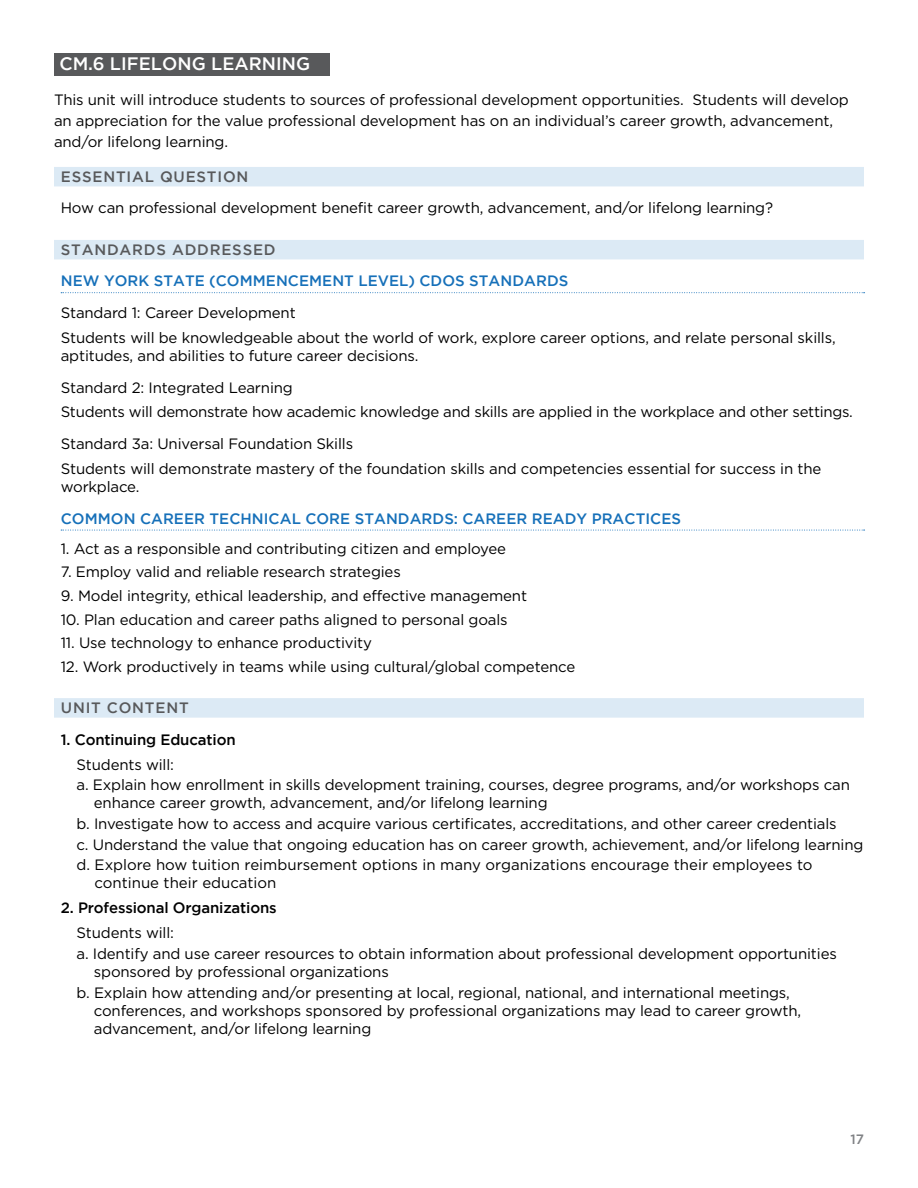
<style>
.page{position:relative;width:918px;height:1188px;background:#fff}
.page>*{position:absolute;margin:0;border:0;box-sizing:border-box;transform-origin:0 0}
.t1{font:500 18px "Gotham";letter-spacing:.005em;color:#fff}
.t2{font:15px/20.7px "Gotham";letter-spacing:-.01em;color:#000}
.t3{font:500 15px "Gotham";letter-spacing:.005em;color:#1670b9}
.t4{font:500 15px "Gotham";letter-spacing:-.01em;color:#000}
.t5{font:500 15px "Gotham";letter-spacing:.055em;color:#58595b}
.t6{font:500 13.5px "Gotham";color:#808285}
</style>
<div class="page">
<div style="left:54px;top:53px;width:275px;height:23px;background:#58595b"></div>
<div style="left:54px;top:167px;width:810px;height:19px;background:#dceaf5"></div>
<div style="left:54px;top:240px;width:810px;height:19px;background:#dceaf5"></div>
<svg style="left:61px;top:292px;width:804px;height:1px"></svg>
<svg style="left:61px;top:530px;width:804px;height:1px"></svg>
<div style="left:54px;top:698px;width:810px;height:20px;background:#dceaf5"></div>
<p class="t1" style="left:59px;top:54px;width:253px">CM.6 LIFELONG LEARNING</p>
<p class="t2" style="left:54px;top:89px;width:796px">This unit will introduce students to sources of professional development opportunities. Students will develop an appreciation for the value professional development has on an individual’s career growth, advancement, and/or lifelong learning.</p>
<p class="t5" style="left:61px;top:168px;width:189px">ESSENTIAL QUESTION</p>
<p class="t2" style="left:61px;top:197px;width:714px">How can professional development benefit career growth, advancement, and/or lifelong learning?</p>
<p class="t5" style="left:61px;top:241px;width:216px">STANDARDS ADDRESSED</p>
<p class="t3" style="left:61px;top:273px;width:509px">NEW YORK STATE (COMMENCEMENT LEVEL) CDOS STANDARDS</p>
<p class="t2" style="left:61px;top:300px;width:776px;line-height:24.8px">Standard 1: Career Development<br>Students will be knowledgeable about the world of work, explore career options, and relate personal skills,</p>
<p class="t2" style="left:61px;top:339px;width:359px;line-height:31.8px">aptitudes, and abilities to future career decisions.<br>Standard 2: Integrated Learning</p>
<p class="t2" style="left:61px;top:396px;width:794px;line-height:31.8px">Students will demonstrate how academic knowledge and skills are applied in the workplace and other settings.<br>Standard 3a: Universal Foundation Skills</p>
<p class="t2" style="left:61px;top:459px;width:762px;line-height:18px">Students will demonstrate mastery of the foundation skills and competencies essential for success in the workplace.</p>
<p class="t3" style="left:61px;top:510px;width:622px">COMMON CAREER TECHNICAL CORE STANDARDS: CAREER READY PRACTICES</p>
<p class="t2" style="left:61px;top:538px;width:447px">1. Act as a responsible and contributing citizen and employee</p>
<p class="t2" style="left:61px;top:562px;width:342px">7. Employ valid and reliable research strategies</p>
<p class="t2" style="left:61px;top:585px;width:468px">9. Model integrity, ethical leadership, and effective management</p>
<p class="t2" style="left:61px;top:609px;width:448px">10. Plan education and career paths aligned to personal goals</p>
<p class="t2" style="left:61px;top:632px;width:313px">11. Use technology to enhance productivity</p>
<p class="t2" style="left:61px;top:656px;width:516px">12. Work productively in teams while using cultural/global competence</p>
<p class="t5" style="left:61px;top:699px;width:129px">UNIT CONTENT</p>
<p class="t4" style="left:61px;top:731px;width:176px">1. Continuing Education</p>
<p class="t2" style="left:76px;top:754px;width:775px">Students will:<br>a. Explain how enrollment in skills development training, courses, degree programs, and/or workshops can</p>
<p class="t2" style="left:76px;top:792px;width:788px;text-indent:17px">enhance career growth, advancement, and/or lifelong learning<br>b. Investigate how to access and acquire various certificates, accreditations, and other career credentials<br>c. Understand the value that ongoing education has on career growth, achievement, and/or lifelong learning d. Explore how tuition reimbursement options in many organizations encourage their employees to</p>
<p class="t2" style="left:94px;top:872px;width:184px">continue their education</p>
<p class="t4" style="left:61px;top:899px;width:218px">2. Professional Organizations</p>
<p class="t2" style="left:76px;top:922px;width:762px">Students will:<br>a. Identify and use career resources to obtain information about professional development opportunities</p>
<p class="t2" style="left:76px;top:961px;width:715px;text-indent:17px">sponsored by professional organizations<br>b. Explain how attending and/or presenting at local, regional, national, and international meetings,</p>
<p class="t2" style="left:94px;top:1001px;width:709px;line-height:18px">conferences, and workshops sponsored by professional organizations may lead to career growth, advancement, and/or lifelong learning</p>
<p class="t6" style="left:850px;top:1131px;width:15px">17</p>
</div>
